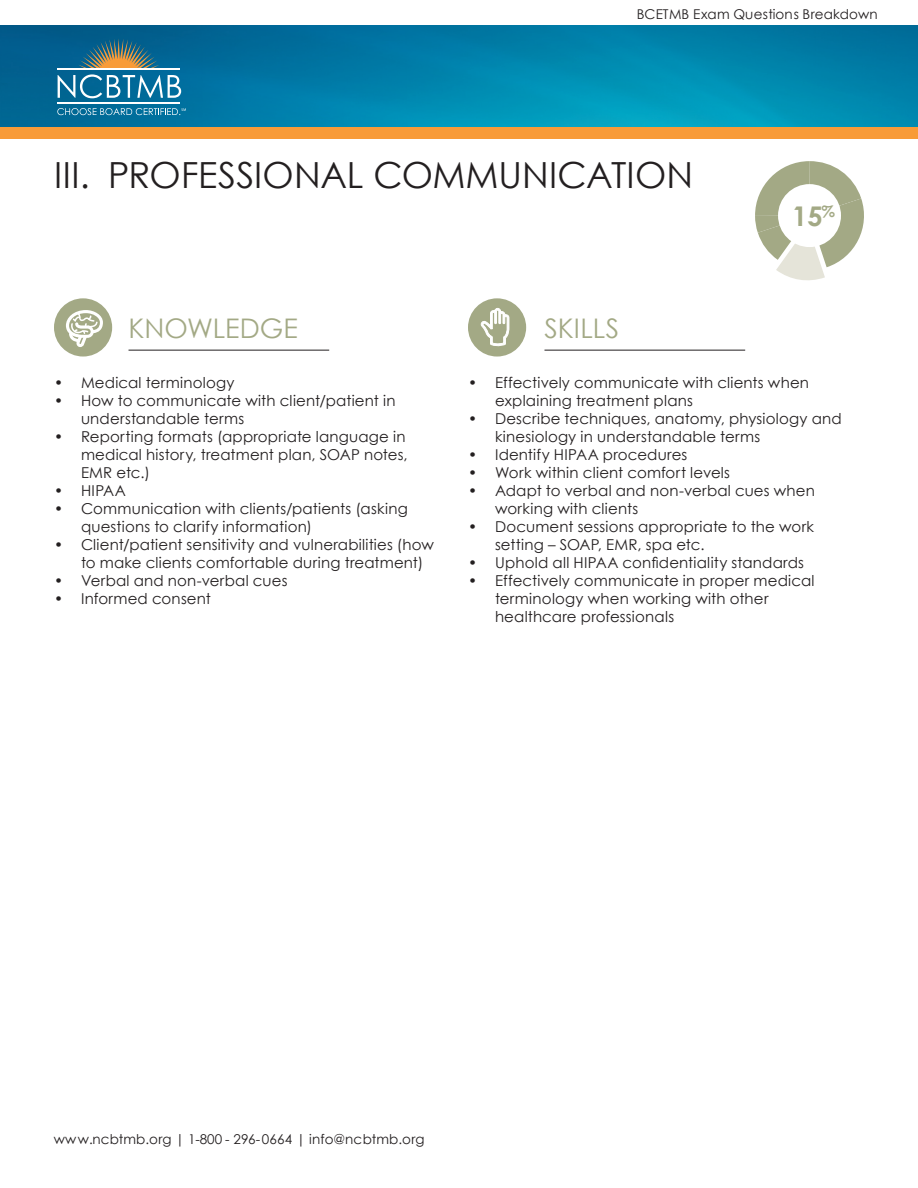
<style>
.page{position:relative;width:918px;height:1188px;background:#fff}
.page>*{position:absolute;margin:0;border:0;box-sizing:border-box;transform-origin:0 0}
.t1{font:36px "Century Gothic";color:#231f20}
.t2{font:700 27.15px "Century Gothic";color:#a3a985}
.Subhead{font:27px "Century Gothic";color:#a3a985}
.t3{font:15px/18px "Century Gothic";letter-spacing:.015em;color:#231f20}
.t4{font:13.5px "Century Gothic";color:#231f20}
</style>
<div class="page">
<div style="left:468px;top:298px;width:58px;height:59px;background:#a3a985;border-radius:50%"></div>
<svg style="left:481px;top:308px;width:29px;height:39px"></svg>
<div style="left:54px;top:298px;width:58px;height:59px;background:#a3a985;border-radius:50%"></div>
<svg style="left:66px;top:310px;width:37px;height:37px"></svg>
<hr style="left:544px;top:350px;width:201px;height:1px;background:#231f20">
<hr style="left:129px;top:350px;width:200px;height:1px;background:#231f20">
<svg style="left:755px;top:161px;width:109px;height:120px"></svg>
<div style="left:778px;top:184px;width:63px;height:63px;background:#fff;border-radius:50%"></div>
<img style="left:0;top:26px;width:918px;height:101px">
<div style="left:0;top:127px;width:918px;height:11px;background:#f89b38"></div>
<svg style="left:58px;top:38px;width:123px;height:60px;background:#367a96"></svg>
<hr style="left:57px;top:103px;width:123px;height:1px;background:#fff">
<hr style="left:57px;top:68px;width:123px;height:2px;background:#fff">
<svg style="left:57px;top:108px;width:129px;height:7px"></svg>
<p class="t4" style="left:637px;top:6px;width:242px">BCETMB Exam Questions Breakdown</p>
<p class="t1" style="left:54px;top:153px;width:641px">III. PROFESSIONAL COMMUNICATION</p>
<p class="Subhead" style="left:129px;top:311px;width:171px">KNOWLEDGE</p>
<p class="Subhead" style="left:544px;top:311px;width:76px">SKILLS</p>
<h2 class="t2" style="left:792px;top:199px;width:44px">15<sup>%</sup></h2>
<p class="t3" style="left:54px;top:374px;width:182px">• Medical terminology</p>
<p class="t3" style="left:81px;top:392px;width:316px;text-indent:-27px">• How to communicate with client/patient in understandable terms</p>
<p class="t3" style="left:81px;top:428px;width:328px;text-indent:-27px">• Reporting formats (appropriate language in medical history, treatment plan, SOAP notes,<br>EMR etc.)</p>
<p class="t3" style="left:54px;top:482px;width:73px">• HIPAA</p>
<p class="t3" style="left:81px;top:500px;width:328px;text-indent:-27px">• Communication with clients/patients (asking questions to clarify information)</p>
<p class="t3" style="left:81px;top:536px;width:354px;text-indent:-27px">• Client/patient sensitivity and vulnerabilities (how to make clients comfortable during treatment)</p>
<p class="t3" style="left:54px;top:572px;width:235px">• Verbal and non-verbal cues</p>
<p class="t3" style="left:54px;top:590px;width:158px">• Informed consent</p>
<p class="t3" style="left:495px;top:374px;width:316px;text-indent:-27px">• Effectively communicate with clients when explaining treatment plans</p>
<p class="t3" style="left:495px;top:410px;width:348px;text-indent:-27px">• Describe techniques, anatomy, physiology and kinesiology in understandable terms</p>
<p class="t3" style="left:468px;top:446px;width:221px">• Identify HIPAA procedures</p>
<p class="t3" style="left:468px;top:464px;width:264px">• Work within client comfort levels</p>
<p class="t3" style="left:495px;top:482px;width:321px;text-indent:-27px">• Adapt to verbal and non-verbal cues when working with clients</p>
<p class="t3" style="left:495px;top:518px;width:321px;text-indent:-27px">• Document sessions appropriate to the work setting – SOAP, EMR, spa etc.</p>
<p class="t3" style="left:468px;top:554px;width:338px">• Uphold all HIPAA confidentiality standards</p>
<p class="t3" style="left:495px;top:572px;width:321px;text-indent:-27px">• Effectively communicate in proper medical terminology when working with other healthcare professionals</p>
<p class="t4" style="left:54px;top:1131px;width:372px">www.ncbtmb.org | 1-800 - 296-0664 | info@ncbtmb.org</p>
</div>
